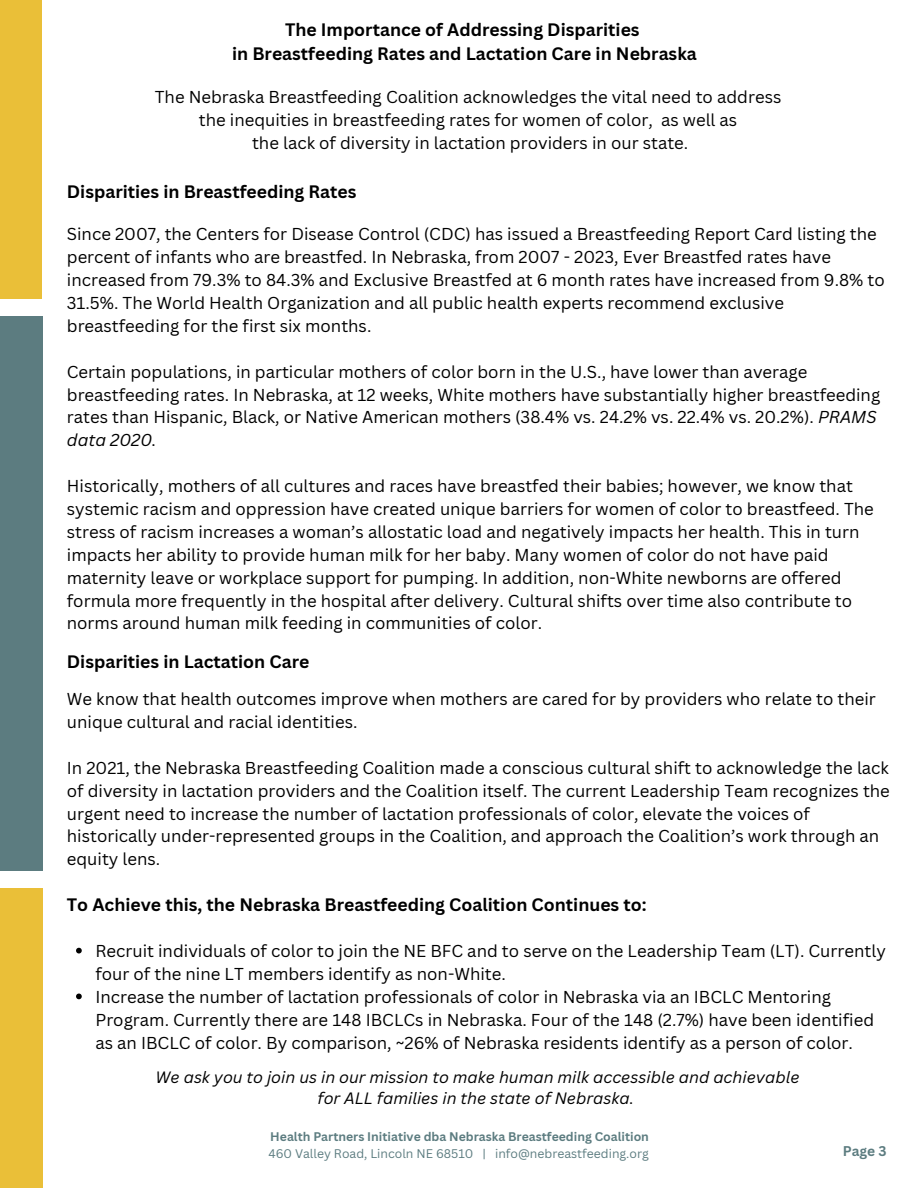
<style>
.page{position:relative;width:918px;height:1188px;background:#fff}
.page>*{position:absolute;margin:0;border:0;box-sizing:border-box;transform-origin:0 0}
.t1{font:700 17.55px/24px "Canva Sans";color:#000;text-align:center}
.t2{font:16.8px/23px "Canva Sans";color:#000}
.t3{font:italic 16.05px/21.8px "Canva Sans";color:#000;text-align:center}
.t4{font:700 13.65px "Canva Sans";color:#5c7c80}
.t5{font:700 12.15px "Canva Sans";color:#5c7c80}
.t6{font:12.15px "Canva Sans";color:#5c7c80}
.s1{font-style:italic}
</style>
<div class="page">
<div style="left:0;top:0;width:41px;height:299px;background:#eabf38"></div>
<div style="left:0;top:317px;width:43px;height:554px;background:#5c7c80"></div>
<div style="left:0;top:888px;width:43px;height:300px;background:#eabf38"></div>
<svg style="left:76px;top:948px;width:6px;height:5px"></svg>
<svg style="left:76px;top:994px;width:6px;height:5px"></svg>
<p class="t1" style="left:232px;top:17px;width:466px">The Importance of Addressing Disparities<br>in Breastfeeding Rates and Lactation Care in Nebraska</p>
<h1 class="t2" style="left:155px;top:85px;width:628px;text-align:center">The Nebraska Breastfeeding Coalition acknowledges the vital need to address the inequities in breastfeeding rates for women of color, as well as<br>the lack of diversity in lactation providers in our state.</h1>
<p class="t1" style="left:67px;top:179px;width:291px">Disparities in Breastfeeding Rates</p>
<h2 class="t2" style="left:67px;top:222px;width:819px">Since 2007, the Centers for Disease Control (CDC) has issued a Breastfeeding Report Card listing the percent of infants who are breastfed. In Nebraska, from 2007 - 2023, Ever Breastfed rates have increased from 79.3% to 84.3% and Exclusive Breastfed at 6 month rates have increased from 9.8% to 31.5%. The World Health Organization and all public health experts recommend exclusive breastfeeding for the first six months.</h2>
<h1 class="t2" style="left:67px;top:360px;width:815px">Certain populations, in particular mothers of color born in the U.S., have lower than average breastfeeding rates. In Nebraska, at 12 weeks, White mothers have substantially higher breastfeeding rates than Hispanic, Black, or Native American mothers (38.4% vs. 24.2% vs. 22.4% vs. 20.2%). <span class="s1">PRAMS data 2020.</span></h1>
<h2 class="t2" style="left:67px;top:474px;width:808px">Historically, mothers of all cultures and races have breastfed their babies; however, we know that systemic racism and oppression have created unique barriers for women of color to breastfeed. The stress of racism increases a woman’s allostatic load and negatively impacts her health. This in turn impacts her ability to provide human milk for her baby. Many women of color do not have paid maternity leave or workplace support for pumping. In addition, non-White newborns are offered formula more frequently in the hospital after delivery. Cultural shifts over time also contribute to norms around human milk feeding in communities of color.</h2>
<h1 class="t1" style="left:67px;top:650px;width:244px">Disparities in Lactation Care</h1>
<h2 class="t2" style="left:67px;top:687px;width:811px">We know that health outcomes improve when mothers are cared for by providers who relate to their unique cultural and racial identities.</h2>
<h2 class="t2" style="left:67px;top:756px;width:825px">In 2021, the Nebraska Breastfeeding Coalition made a conscious cultural shift to acknowledge the lack of diversity in lactation providers and the Coalition itself. The current Leadership Team recognizes the urgent need to increase the number of lactation professionals of color, elevate the voices of historically under-represented groups in the Coalition, and approach the Coalition’s work through an equity lens.</h2>
<h2 class="t1" style="left:67px;top:892px;width:581px">To Achieve this, the Nebraska Breastfeeding Coalition Continues to:</h2>
<h1 class="t2" style="left:95px;top:939px;width:792px">Recruit individuals of color to join the NE BFC and to serve on the Leadership Team (LT). Currently four of the nine LT members identify as non-White.</h1>
<h2 class="t2" style="left:95px;top:985px;width:780px">Increase the number of lactation professionals of color in Nebraska via an IBCLC Mentoring<br>Program. Currently there are 148 IBCLCs in Nebraska. Four of the 148 (2.7%) have been identified as an IBCLC of color. By comparison, ~26% of Nebraska residents identify as a person of color.</h2>
<h2 class="t3" style="left:156px;top:1066px;width:645px">We ask you to join us in our mission to make human milk accessible and achievable for ALL families in the state of Nebraska.</h2>
<p class="t5" style="left:270px;top:1128px;width:380px">Health Partners Initiative dba Nebraska Breastfeeding Coalition</p>
<h3 class="t6" style="left:268px;top:1145px;width:382px">460 Valley Road, Lincoln NE 68510 | info@nebreastfeeding.org</h3>
<p class="t4" style="left:843px;top:1142px;width:45px">Page 3</p>
</div>
